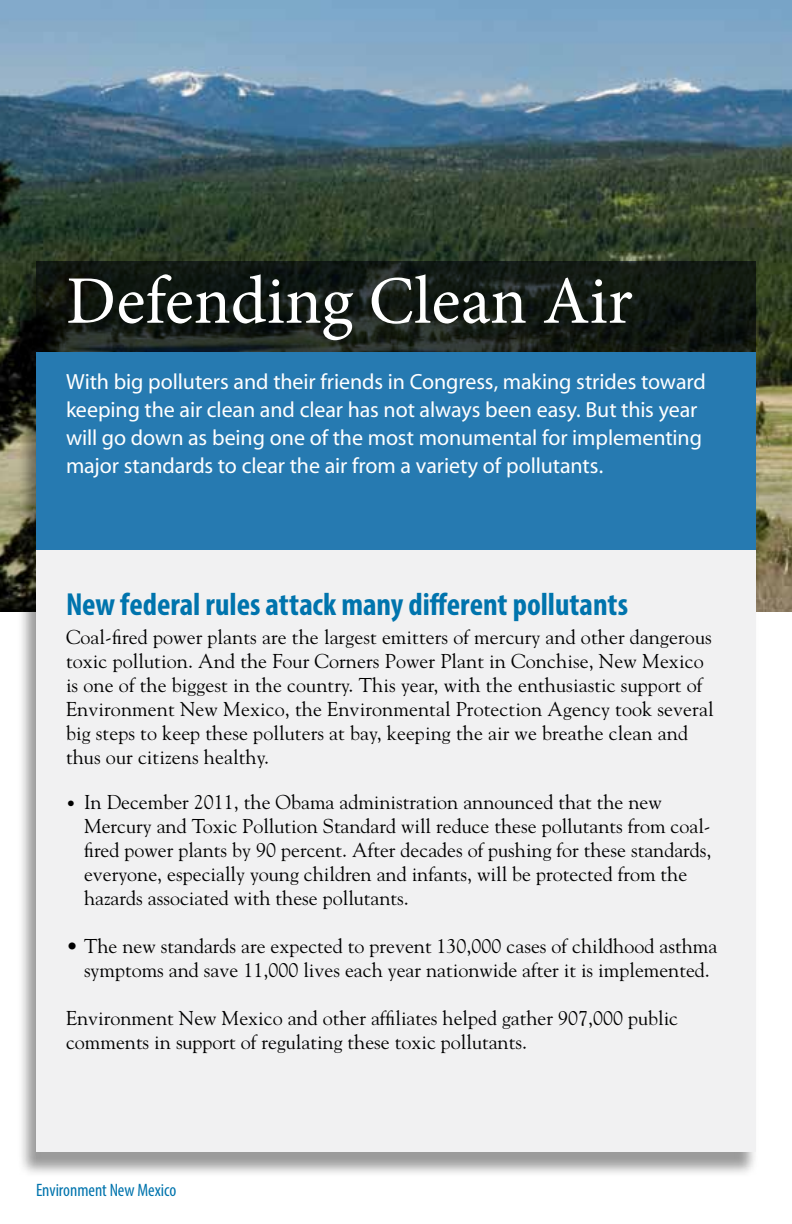
<style>
.page{position:relative;width:792px;height:1224px;background:#fff}
.page>*{position:absolute;margin:0;border:0;box-sizing:border-box;transform-origin:0 0}
.t1{font:68px "Minion Pro";color:#fff}
.t2{font:700 condensed 32px "Myriad Pro";color:#0074ad}
.t3{font:22px/28px "Myriad";letter-spacing:-.005em;color:#fff}
.t4{font:20px/24px "Goudy";color:#000}
.t5{font:condensed 18px "Myriad Pro";color:#0074ad}
.s1{font-size:16px}
</style>
<div class="page">
<img style="left:0;top:0;width:792px;height:612px">
<div style="left:17px;top:265px;width:743px;height:113px;background:#000;opacity:.4"></div>
<svg style="left:36px;top:261px;width:720px;height:91px;background:#141b16"></svg>
<div style="left:17px;top:356px;width:743px;height:220px;background:#000;opacity:.4"></div>
<div style="left:36px;top:352px;width:720px;height:198px;background:#267ab1"></div>
<div style="left:17px;top:554px;width:743px;height:624px;background:#000;opacity:.4"></div>
<div style="left:36px;top:550px;width:720px;height:602px;background:#f1f1f2"></div>
<h1 class="t1" style="left:66px;top:255px;width:568px">Defending Clean Air</h1>
<p class="t3" style="left:66px;top:369px;width:642px">With big polluters and their friends in Congress, making strides toward keeping the air clean and clear has not always been easy. But this year will go down as being one of the most monumental for implementing major standards to clear the air from a variety of pollutants.</p>
<h2 class="t2" style="left:66px;top:584px;width:564px">New federal rules attack many different pollutants</h2>
<p class="t4" style="left:66px;top:624px;width:649px">Coal-fired power plants are the largest emitters of mercury and other dangerous toxic pollution. And the Four Corners Power Plant in Conchise, New Mexico is one of the biggest in the country. This year, with the enthusiastic support of Environment New Mexico, the Environmental Protection Agency took several big steps to keep these polluters at bay, keeping the air we breathe clean and thus our citizens healthy.</p>
<p class="t4" style="left:84px;top:789px;width:629px;text-indent:-18px"><span class="s1">•</span> In December 2011, the Obama administration announced that the new Mercury and Toxic Pollution Standard will reduce these pollutants from coal&shy;fired power plants by 90 percent. After decades of pushing for these standards, everyone, especially young children and infants, will be protected from the hazards associated with these pollutants.</p>
<p class="t4" style="left:66px;top:933px;width:653px;text-align:center">• The new standards are expected to prevent 130,000 cases of childhood asthma symptoms and save 11,000 lives each year nationwide after it is implemented.</p>
<p class="t4" style="left:66px;top:1005px;width:614px">Environment New Mexico and other affiliates helped gather 907,000 public comments in support of regulating these toxic pollutants.</p>
<p class="t5" style="left:36px;top:1179px;width:142px">Environment New Mexico</p>
</div>
